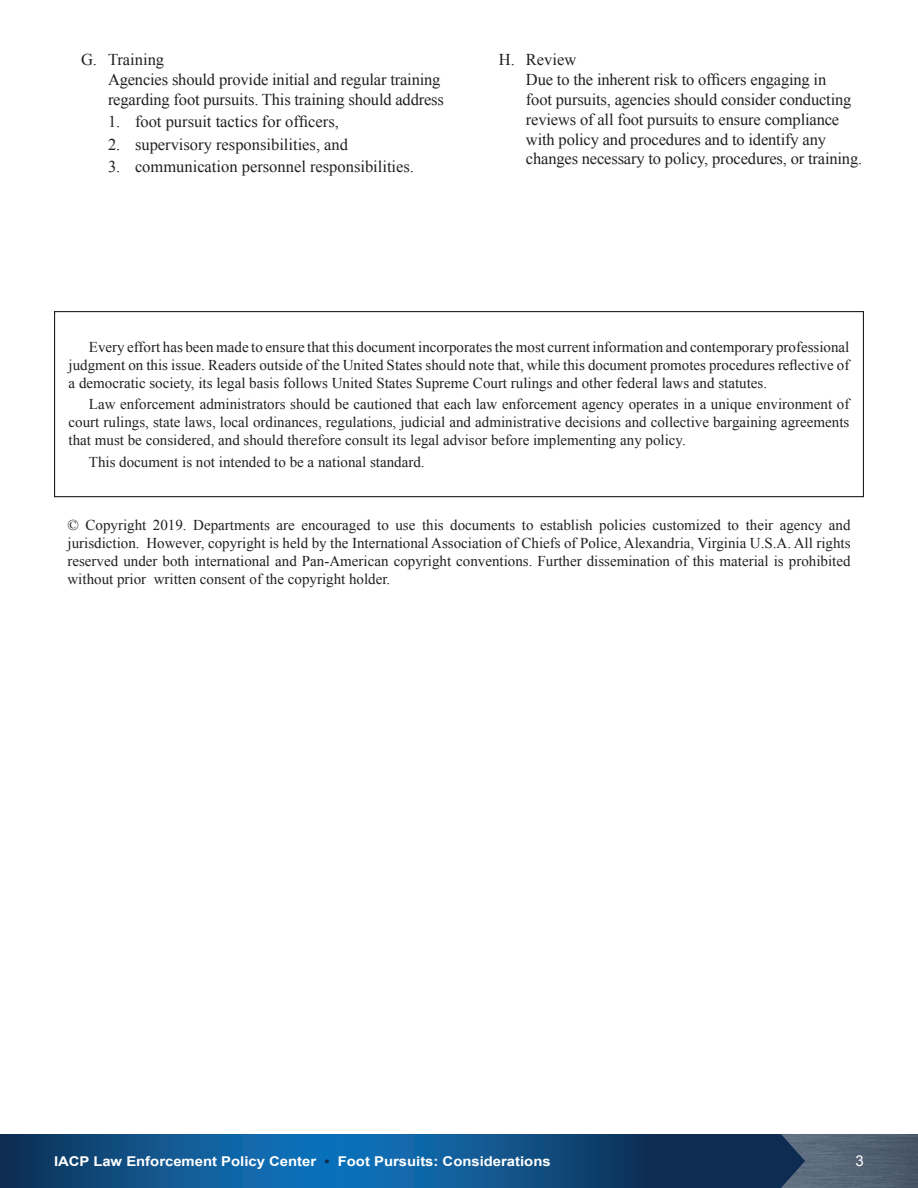
<style>
.page{position:relative;width:918px;height:1188px;background:#fff}
.page>*{position:absolute;margin:0;border:0;box-sizing:border-box;transform-origin:0 0}
.Level_2_Body{font:16.5px/19.8px "Times New Roman";letter-spacing:-.01em;color:#231f20}
.Disclaimers{font:15px/18px "Times New Roman";color:#231f20;text-align:justify}
.Copyright{font:15px/18px "Times New Roman";color:#231f20;text-align:justify}
.t1{font:15px "Arial";color:#fff}
.t2{font:700 13.5px "Arial";color:#fff;scale:1.1 1}
.s1{color:#0e2b51}
</style>
<div class="page">
<img style="left:805px;top:1134px;width:113px;height:54px">
<svg style="left:0;top:1134px;width:805px;height:54px;background:#104e82"></svg>
<div style="left:54px;top:311px;width:810px;height:186px;border:1px solid #231f20"></div>
<p class="Level_2_Body" style="left:81px;top:50px;width:85px">G. Training</p>
<p class="Level_2_Body" style="left:108px;top:70px;width:337px">Agencies should provide initial and regular training regarding foot pursuits. This training should address</p>
<p class="Level_2_Body" style="left:108px;top:112px;width:232px">1. foot pursuit tactics for officers,</p>
<p class="Level_2_Body" style="left:108px;top:134px;width:242px">2. supervisory responsibilities, and</p>
<p class="Level_2_Body" style="left:108px;top:156px;width:308px">3. communication personnel responsibilities.</p>
<p class="Level_2_Body" style="left:499px;top:50px;width:79px">H. Review</p>
<p class="Level_2_Body" style="left:526px;top:70px;width:338px">Due to the inherent risk to officers engaging in<br>foot pursuits, agencies should consider conducting reviews of all foot pursuits to ensure compliance with policy and procedures and to identify any changes necessary to policy, procedures, or training.</p>
<p class="Disclaimers" style="left:69px;top:338px;width:782px;text-indent:20px">Every effort has been made to ensure that this document incorporates the most current information and contemporary professional judgment on this issue. Readers outside of the United States should note that, while this document promotes procedures reflective of a democratic society, its legal basis follows United States Supreme Court rulings and other federal laws and statutes.</p>
<p class="Disclaimers" style="left:69px;top:395px;width:782px;text-indent:20px">Law enforcement administrators should be cautioned that each law enforcement agency operates in a unique environment of court rulings, state laws, local ordinances, regulations, judicial and administrative decisions and collective bargaining agreements that must be considered, and should therefore consult its legal advisor before implementing any policy.</p>
<p class="Disclaimers" style="left:89px;top:453px;width:337px">This document is not intended to be a national standard.</p>
<p class="Copyright" style="left:68px;top:516px;width:785px">© Copyright 2019. Departments are encouraged to use this documents to establish policies customized to their agency and jurisdiction. However, copyright is held by the International Association of Chiefs of Police, Alexandria, Virginia U.S.A. All rights reserved under both international and Pan-American copyright conventions. Further dissemination of this material is prohibited without prior written consent of the copyright holder.</p>
<p class="t2" style="left:54px;top:1152px;width:453px">IACP Law Enforcement Policy Center <span class="s1">•</span> Foot Pursuits: Considerations</p>
<p class="t1" style="left:856px;top:1151px;width:10px">3</p>
</div>
